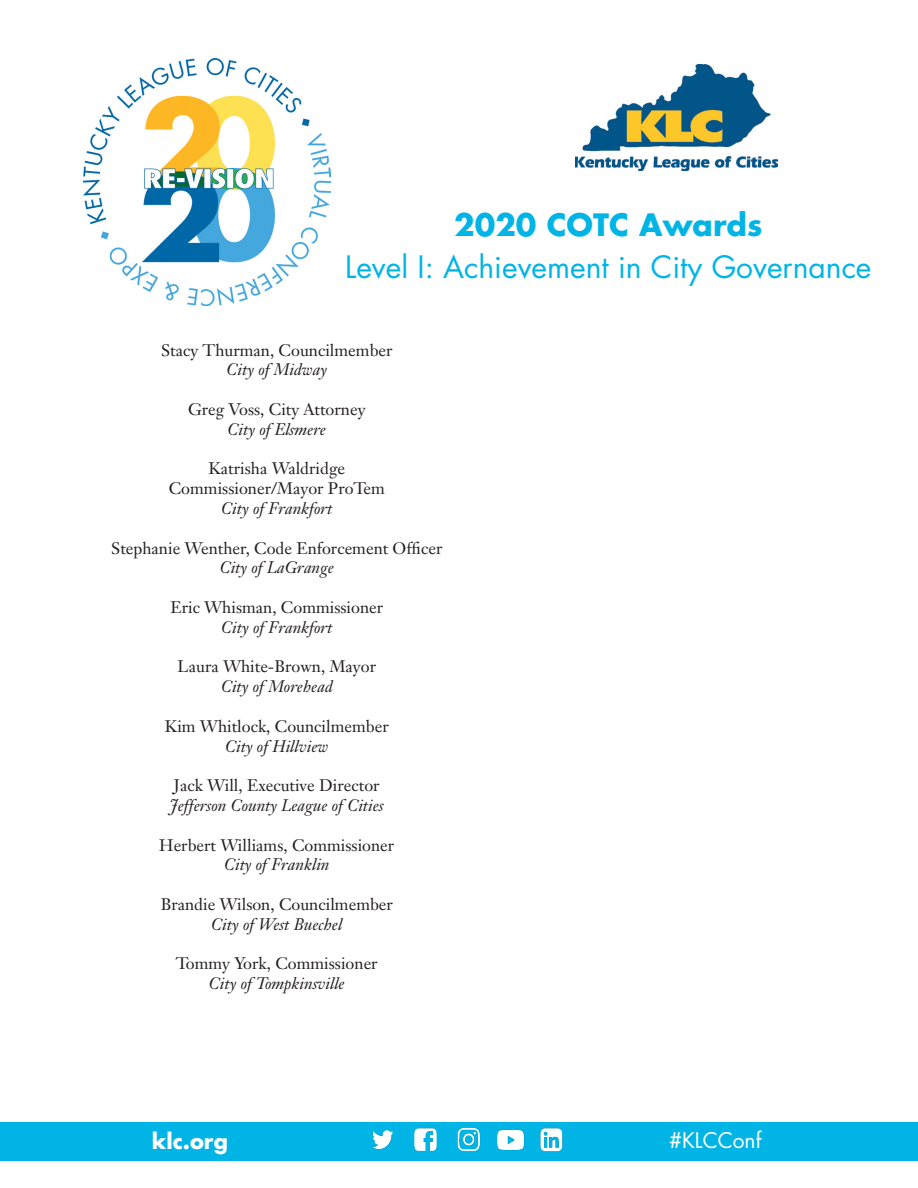
<style>
.page{position:relative;width:918px;height:1188px;background:#fff}
.page>*{position:absolute;margin:0;border:0;box-sizing:border-box;transform-origin:0 0}
.t1{font:30px "Futura";color:#00b5e6}
.t2{font:700 30px "Futura";color:#00b5e6}
.t3{font:21px "Futura";color:#fff}
.t4{font:700 21px "Futura";color:#fff}
.t5{font:16.5px "Janson Text";color:#231f20}
.t6{font:italic 16.5px "Janson Text";color:#231f20}
</style>
<div class="page">
<img style="left:84px;top:59px;width:246px;height:246px">
<div style="left:1px;top:1122px;width:917px;height:39px;background:#00b5e6"></div>
<img style="left:372px;top:1127px;width:191px;height:25px">
<img style="left:576px;top:65px;width:202px;height:105px">
<p class="t2" style="left:454px;top:204px;width:310px">2020 COTC Awards</p>
<p class="t1" style="left:345px;top:247px;width:528px">Level I: Achievement in City Governance</p>
<p class="t5" style="left:161px;top:339px;width:233px">Stacy Thurman, Councilmember</p>
<p class="t6" style="left:227px;top:359px;width:102px">City of Midway</p>
<p class="t5" style="left:188px;top:399px;width:179px">Greg Voss, City Attorney</p>
<p class="t6" style="left:228px;top:419px;width:100px">City of Elsmere</p>
<p class="t5" style="left:208px;top:458px;width:138px">Katrisha Waldridge</p>
<p class="t5" style="left:169px;top:478px;width:218px">Commissioner/Mayor ProTem</p>
<p class="t6" style="left:221px;top:498px;width:113px">City of Frankfort</p>
<p class="t5" style="left:111px;top:537px;width:333px">Stephanie Wenther, Code Enforcement Officer</p>
<p class="t6" style="left:220px;top:557px;width:116px">City of LaGrange</p>
<p class="t5" style="left:170px;top:597px;width:214px">Eric Whisman, Commissioner</p>
<p class="t6" style="left:221px;top:617px;width:113px">City of Frankfort</p>
<p class="t5" style="left:178px;top:656px;width:200px">Laura White-Brown, Mayor</p>
<p class="t6" style="left:221px;top:676px;width:113px">City of Morehead</p>
<p class="t5" style="left:165px;top:716px;width:225px">Kim Whitlock, Councilmember</p>
<p class="t6" style="left:225px;top:736px;width:105px">City of Hillview</p>
<p class="t5" style="left:174px;top:775px;width:207px">Jack Will, Executive Director</p>
<p class="t6" style="left:170px;top:795px;width:215px">Jefferson County League of Cities</p>
<p class="t5" style="left:159px;top:834px;width:237px">Herbert Williams, Commissioner</p>
<p class="t6" style="left:224px;top:854px;width:107px">City of Franklin</p>
<p class="t5" style="left:161px;top:894px;width:234px">Brandie Wilson, Councilmember</p>
<p class="t6" style="left:211px;top:914px;width:133px">City of West Buechel</p>
<p class="t5" style="left:176px;top:953px;width:203px">Tommy York, Commissioner</p>
<p class="t6" style="left:209px;top:973px;width:137px">City of Tompkinsville</p>
<p class="t4" style="left:152px;top:1126px;width:78px">klc.org</p>
<p class="t3" style="left:669px;top:1126px;width:94px">#KLCConf</p>
</div>
